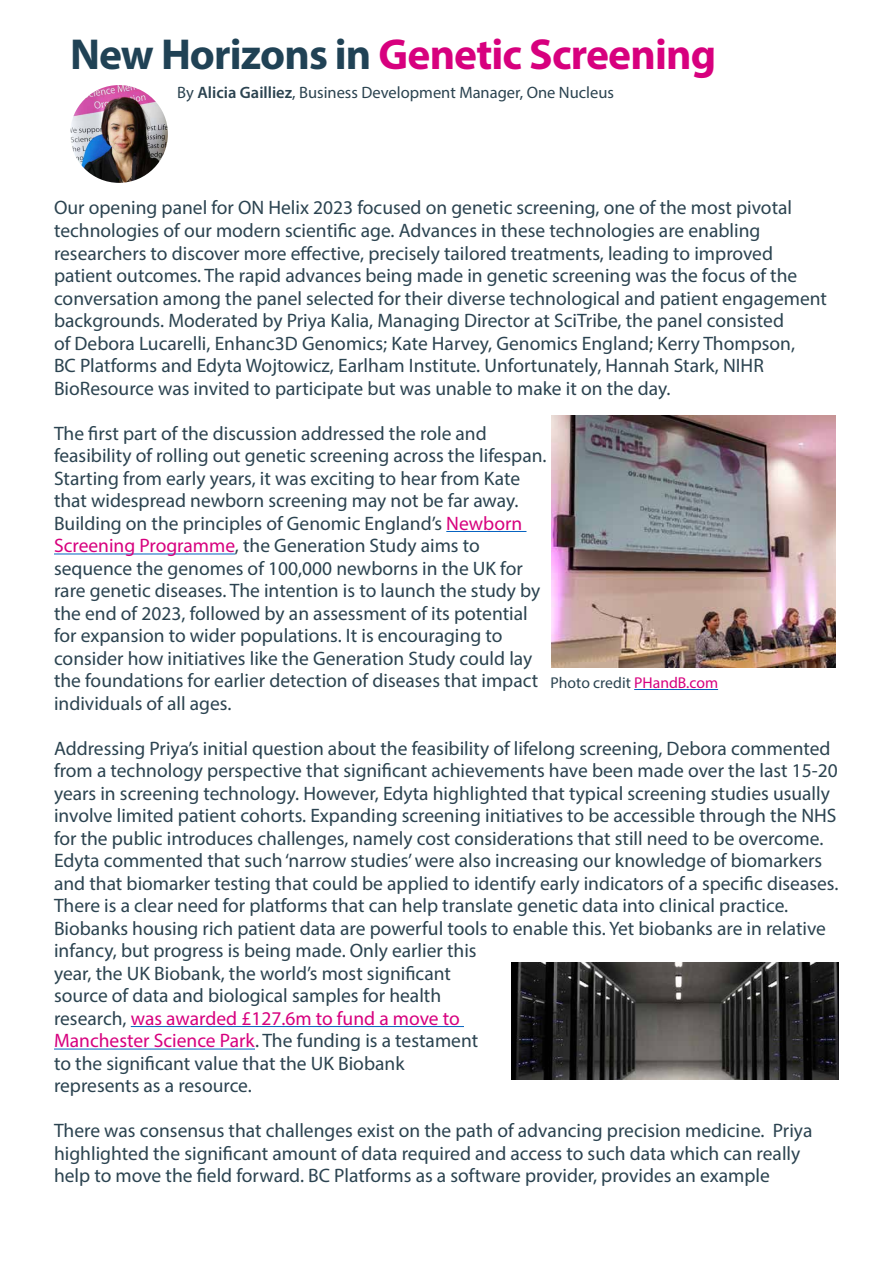
<style>
.page{position:relative;width:893px;height:1263px;background:#fff}
.page>*{position:absolute;margin:0;border:0;box-sizing:border-box;transform-origin:0 0}
.t1{font:700 43.5px "Myriad Pro";letter-spacing:-.02em;color:#d7007e}
.t2{font:19.5px/22.5px "Myriad Pro";color:#2b4350}
.t3{font:16.5px "Myriad Pro";color:#2b4350}
.t4{font:15.75px "Myriad Pro";color:#2b4350}
.s1{color:#204255}
.s2{font-weight:600}
.s3{color:#d7007e}
</style>
<div class="page">
<hr style="left:446px;top:531px;width:80px;height:1px;background:#0563c1">
<hr style="left:54px;top:553px;width:181px;height:1px;background:#0563c1">
<hr style="left:131px;top:1026px;width:333px;height:1px;background:#0563c1">
<hr style="left:54px;top:1048px;width:201px;height:1px;background:#0563c1">
<img style="left:70px;top:85px;width:98px;height:98px;border-radius:49px">
<img style="left:551px;top:416px;width:285px;height:252px">
<hr style="left:634px;top:689px;width:84px;height:1px;background:#0563c1">
<img style="left:511px;top:962px;width:328px;height:117px">
<h1 class="t1" style="left:70px;top:26px;width:648px"><span class="s1">New Horizons in</span> Genetic Screening</h1>
<p class="t3" style="left:177px;top:82px;width:438px">By <span class="s2">Alicia Gailliez</span>, Business Development Manager, One Nucleus</p>
<p class="t2" style="left:54px;top:196px;width:774px">Our opening panel for ON Helix 2023 focused on genetic screening, one of the most pivotal technologies of our modern scientific age. Advances in these technologies are enabling researchers to discover more effective, precisely tailored treatments, leading to improved patient outcomes. The rapid advances being made in genetic screening was the focus of the conversation among the panel selected for their diverse technological and patient engagement backgrounds. Moderated by Priya Kalia, Managing Director at SciTribe, the panel consisted<br>of Debora Lucarelli, Enhanc3D Genomics; Kate Harvey, Genomics England; Kerry Thompson,<br>BC Platforms and Edyta Wojtowicz, Earlham Institute. Unfortunately, Hannah Stark, NIHR BioResource was invited to participate but was unable to make it on the day.</p>
<p class="t2" style="left:54px;top:421px;width:494px">The first part of the discussion addressed the role and feasibility of rolling out genetic screening across the lifespan.<br>Starting from early years, it was exciting to hear from Kate that widespread newborn screening may not be far away.<br>Building on the principles of Genomic England’s <span class="s3">Newborn Screening Programme</span>, the Generation Study aims to sequence the genomes of 100,000 newborns in the UK for rare genetic diseases. The intention is to launch the study by the end of 2023, followed by an assessment of its potential for expansion to wider populations. It is encouraging to consider how initiatives like the Generation Study could lay the foundations for earlier detection of diseases that impact individuals of all ages.</p>
<p class="t2" style="left:54px;top:736px;width:786px">Addressing Priya’s initial question about the feasibility of lifelong screening, Debora commented from a technology perspective that significant achievements have been made over the last 15-20 years in screening technology. However, Edyta highlighted that typical screening studies usually involve limited patient cohorts. Expanding screening initiatives to be accessible through the NHS for the public introduces challenges, namely cost considerations that still need to be overcome.<br>Edyta commented that such ‘narrow studies’ were also increasing our knowledge of biomarkers and that biomarker testing that could be applied to identify early indicators of a specific diseases.<br>There is a clear need for platforms that can help translate genetic data into clinical practice.<br>Biobanks housing rich patient data are powerful tools to enable this. Yet biobanks are in relative infancy, but progress is being made. Only earlier this<br>year, the UK Biobank, the world’s most significant<br>source of data and biological samples for health<br>research, <span class="s3">was awarded £127.6m to fund a move to<br>Manchester Science Park</span>. The funding is a testament<br>to the significant value that the UK Biobank<br>represents as a resource.</p>
<p class="t2" style="left:54px;top:1119px;width:760px">There was consensus that challenges exist on the path of advancing precision medicine. Priya highlighted the significant amount of data required and access to such data which can really help to move the field forward. BC Platforms as a software provider, provides an example</p>
<p class="t4" style="left:551px;top:673px;width:169px">Photo credit <span class="s3">PHandB.com</span></p>
</div>
